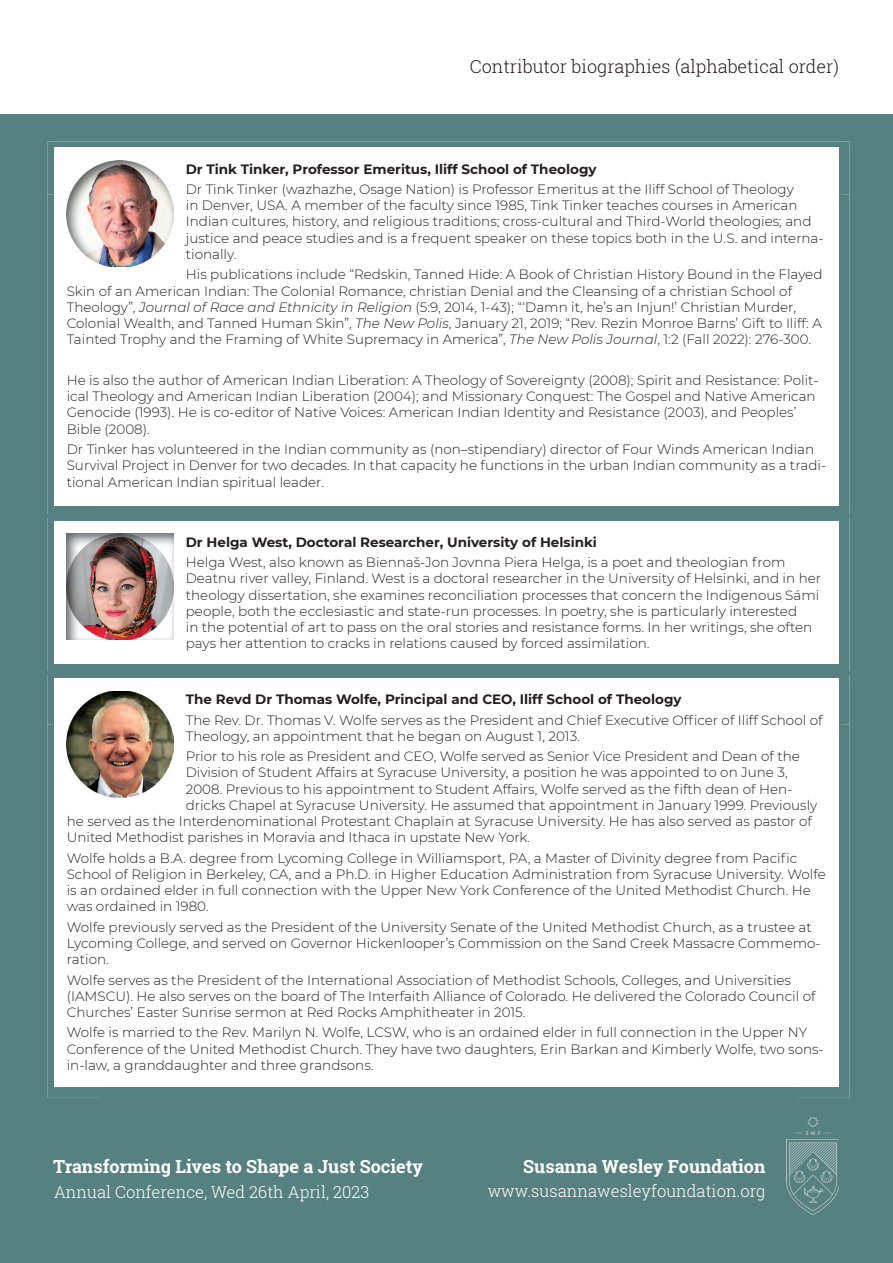
<style>
.page{position:relative;width:893px;height:1263px;background:#fff}
.page>*{position:absolute;margin:0;border:0;box-sizing:border-box;transform-origin:0 0}
.t1{font:700 18px "Roboto Slab";color:#fff}
.t2{font:300 18px "Roboto Slab";color:#231f20}
.t3{font:300 16.5px "Roboto Slab";color:#fff}
.t4{font:300 13.5px/16.2px "Montserrat";color:#231f20}
.t5{font:700 13.5px "Montserrat";color:#231f20}
.s1{font-style:italic}
</style>
<div class="page">
<div style="left:0;top:115px;width:893px;height:1148px;background:#578180"></div>
<img style="left:786px;top:1117px;width:53px;height:97px">
<div style="left:54px;top:678px;width:785px;height:409px;background:#fff"></div>
<img style="left:67px;top:691px;width:106px;height:106px">
<img style="left:48px;top:141px;width:801px;height:7px">
<div style="left:54px;top:148px;width:785px;height:358px;background:#fff"></div>
<img style="left:67px;top:161px;width:106px;height:106px">
<img style="left:54px;top:663px;width:785px;height:1px">
<div style="left:54px;top:521px;width:785px;height:142px;background:#fff"></div>
<img style="left:67px;top:534px;width:106px;height:106px">
<h1 class="t2" style="left:470px;top:54px;width:371px">Contributor biographies (alphabetical order)</h1>
<p class="t5" style="left:186px;top:159px;width:412px">Dr Tink Tinker, Professor Emeritus, Iliff School of Theology</p>
<p class="t4" style="left:186px;top:181px;width:639px">Dr Tink Tinker (wazhazhe, Osage Nation) is Professor Emeritus at the Iliff School of Theology<br>in Denver, USA. A member of the faculty since 1985, Tink Tinker teaches courses in American Indian cultures, history, and religious traditions; cross-cultural and Third-World theologies; and justice and peace studies and is a frequent speaker on these topics both in the U.S. and interna&shy;tionally.</p>
<p class="t4" style="left:67px;top:266px;width:757px;text-indent:119px">His publications include “Redskin, Tanned Hide: A Book of Christian History Bound in the Flayed Skin of an American Indian: The Colonial Romance, christian Denial and the Cleansing of a christian School of Theology”, <span class="s1">Journal of Race and Ethnicity in Religion</span> (5:9, 2014, 1-43); “‘Damn it, he’s an Injun!’ Christian Murder, Colonial Wealth, and Tanned Human Skin”, <span class="s1">The New Polis</span>, January 21, 2019; “Rev. Rezin Monroe Barns’ Gift to Iliff: A Tainted Trophy and the Framing of White Supremacy in America”, <span class="s1">The New Polis Journal</span>, 1:2 (Fall 2022): 276-300.</p>
<p class="t4" style="left:67px;top:372px;width:753px">He is also the author of American Indian Liberation: A Theology of Sovereignty (2008); Spirit and Resistance: Polit&shy;ical Theology and American Indian Liberation (2004); and Missionary Conquest: The Gospel and Native American Genocide (1993). He is co-editor of Native Voices: American Indian Identity and Resistance (2003), and Peoples’ Bible (2008).</p>
<p class="t4" style="left:67px;top:441px;width:761px">Dr Tinker has volunteered in the Indian community as (non–stipendiary) director of Four Winds American Indian<br>Survival Project in Denver for two decades. In that capacity he functions in the urban Indian community as a tradi&shy;tional American Indian spiritual leader.</p>
<p class="t5" style="left:186px;top:532px;width:413px">Dr Helga West, Doctoral Researcher, University of Helsinki</p>
<p class="t4" style="left:186px;top:554px;width:637px">Helga West, also known as Biennaš-Jon Jovnna Piera Helga, is a poet and theologian from Deatnu river valley, Finland. West is a doctoral researcher in the University of Helsinki, and in her theology dissertation, she examines reconciliation processes that concern the Indigenous Sámi people, both the ecclesiastic and state-run processes. In poetry, she is particularly interested<br>in the potential of art to pass on the oral stories and resistance forms. In her writings, she often pays her attention to cracks in relations caused by forced assimilation.</p>
<p class="t5" style="left:186px;top:689px;width:497px">The Revd Dr Thomas Wolfe, Principal and CEO, Iliff School of Theology</p>
<p class="t4" style="left:186px;top:711px;width:638px">The Rev. Dr. Thomas V. Wolfe serves as the President and Chief Executive Officer of Iliff School of<br>Theology, an appointment that he began on August 1, 2013.</p>
<p class="t4" style="left:186px;top:748px;width:616px">Prior to his role as President and CEO, Wolfe served as Senior Vice President and Dean of the</p>
<p class="t4" style="left:186px;top:764px;width:603px">Division of Student Affairs at Syracuse University, a position he was appointed to on June 3,</p>
<p class="t4" style="left:186px;top:780px;width:608px">2008. Previous to his appointment to Student Affairs, Wolfe served as the fifth dean of Hen-</p>
<p class="t4" style="left:186px;top:796px;width:633px">dricks Chapel at Syracuse University. He assumed that appointment in January 1999. Previously</p>
<p class="t4" style="left:67px;top:813px;width:746px">he served as the Interdenominational Protestant Chaplain at Syracuse University. He has also served as pastor of</p>
<p class="t4" style="left:67px;top:829px;width:465px">United Methodist parishes in Moravia and Ithaca in upstate New York.</p>
<p class="t4" style="left:67px;top:849px;width:760px">Wolfe holds a B.A. degree from Lycoming College in Williamsport, PA, a Master of Divinity degree from Pacific School of Religion in Berkeley, CA, and a Ph.D. in Higher Education Administration from Syracuse University. Wolfe is an ordained elder in full connection with the Upper New York Conference of the United Methodist Church. He was ordained in 1980.</p>
<p class="t4" style="left:67px;top:918px;width:755px">Wolfe previously served as the President of the University Senate of the United Methodist Church, as a trustee at<br>Lycoming College, and served on Governor Hickenlooper’s Commission on the Sand Creek Massacre Commemo&shy;ration.</p>
<p class="t4" style="left:67px;top:971px;width:750px">Wolfe serves as the President of the International Association of Methodist Schools, Colleges, and Universities (IAMSCU). He also serves on the board of The Interfaith Alliance of Colorado. He delivered the Colorado Council of<br>Churches’ Easter Sunrise sermon at Red Rocks Amphitheater in 2015.</p>
<p class="t4" style="left:67px;top:1024px;width:758px">Wolfe is married to the Rev. Marilyn N. Wolfe, LCSW, who is an ordained elder in full connection in the Upper NY<br>Conference of the United Methodist Church. They have two daughters, Erin Barkan and Kimberly Wolfe, two sons&shy;in-law, a granddaughter and three grandsons.</p>
<h1 class="t1" style="left:53px;top:1154px;width:371px">Transforming Lives to Shape a Just Society</h1>
<h1 class="t1" style="left:523px;top:1154px;width:244px">Susanna Wesley Foundation</h1>
<p class="t3" style="left:54px;top:1181px;width:317px">Annual Conference, Wed 26th April, 2023</p>
<p class="t3" style="left:488px;top:1180px;width:279px">www.susannawesleyfoundation.org</p>
</div>
